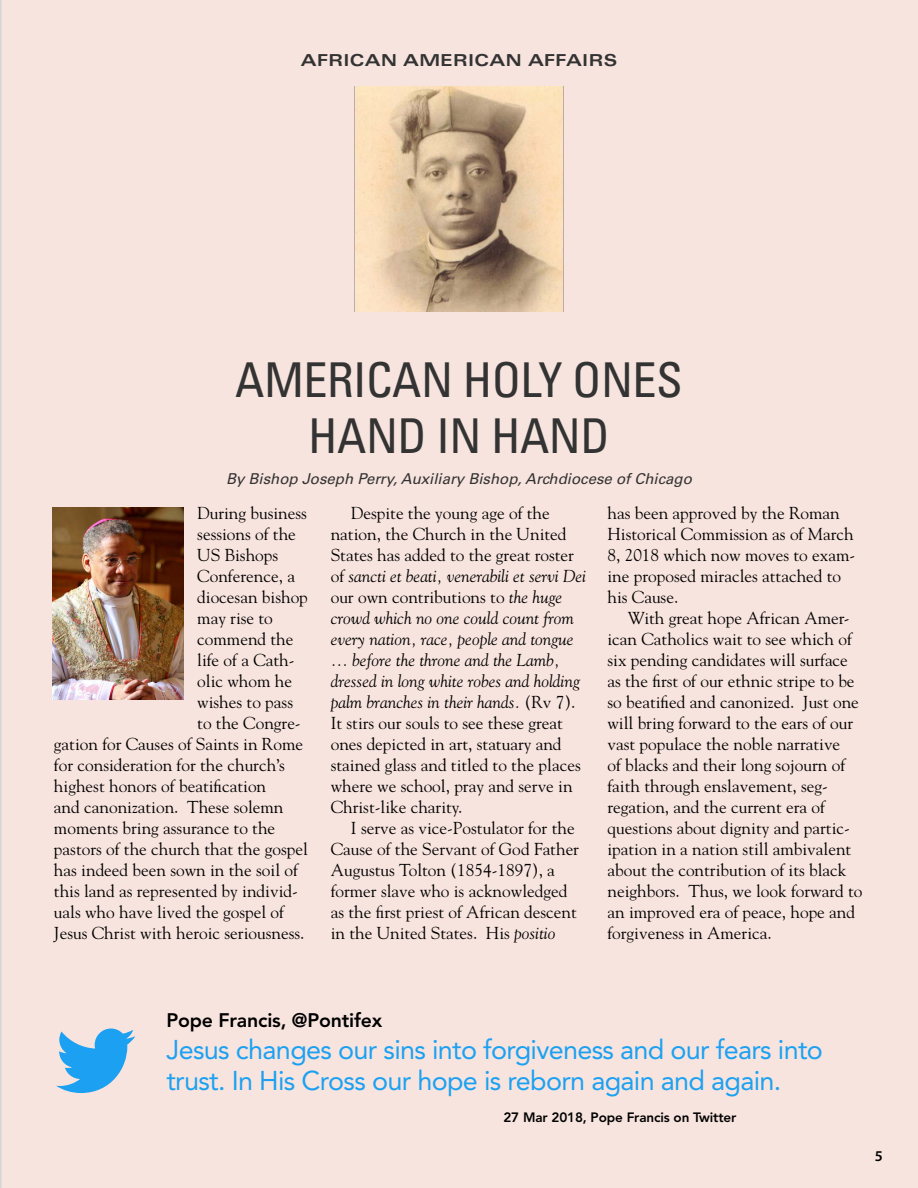
<style>
.page{position:relative;width:918px;height:1188px;background:#f8e4de}
.page>*{position:absolute;margin:0;border:0;box-sizing:border-box;transform-origin:0 0}
.t1{font:condensed 48px/55.5px "Univers LT Std";letter-spacing:-.01em;color:#333;text-align:center}
.t2{font:27px/31.5px "Avenir LT Std";letter-spacing:-.025em;color:#1ca1f2}
.t3{font:800 19.5px "Avenir LT Std";letter-spacing:-.01em;color:#000}
.t4{font:17.25px/21px "Goudy Std";color:#000}
.t5{font:700 expanded 16.5px "Univers LT Std";letter-spacing:.02em;color:#333}
.t6{font:italic 15px "Univers LT Std";color:#333}
.t7{font:600 15px "Myriad Pro";color:#000}
.t8{font:800 13.5px "Avenir LT Std";letter-spacing:-.01em;color:#000}
.s1{font-style:italic}
</style>
<div class="page">
<img style="left:53px;top:508px;width:131px;height:192px">
<svg style="left:56px;top:1029px;width:79px;height:64px;background:#72bbea"></svg>
<img style="left:355px;top:86px;width:209px;height:225px">
<p class="t5" style="left:301px;top:51px;width:318px">AFRICAN AMERICAN AFFAIRS</p>
<h1 class="t1" style="left:235px;top:352px;width:449px">AMERICAN HOLY ONES<br>HAND IN HAND</h1>
<p class="t6" style="left:226px;top:470px;width:467px">By Bishop Joseph Perry, Auxiliary Bishop, Archdiocese of Chicago</p>
<p class="t4" style="left:197px;top:502px;width:111px">During business</p>
<p class="t4" style="left:197px;top:523px;width:100px">sessions of the</p>
<p class="t4" style="left:197px;top:544px;width:82px">US Bishops</p>
<p class="t4" style="left:197px;top:565px;width:99px">Conference, a</p>
<p class="t4" style="left:197px;top:586px;width:112px">diocesan bishop</p>
<p class="t4" style="left:197px;top:607px;width:77px">may rise to</p>
<p class="t4" style="left:197px;top:628px;width:98px">commend the</p>
<p class="t4" style="left:197px;top:649px;width:99px">life of a Cath-</p>
<p class="t4" style="left:197px;top:670px;width:96px">olic whom he</p>
<p class="t4" style="left:197px;top:691px;width:97px">wishes to pass</p>
<p class="t4" style="left:197px;top:712px;width:105px">to the Congre-</p>
<p class="t4" style="left:54px;top:733px;width:251px">gation for Causes of Saints in Rome</p>
<p class="t4" style="left:54px;top:754px;width:232px">for consideration for the church’s</p>
<p class="t4" style="left:54px;top:775px;width:214px">highest honors of beatification</p>
<p class="t4" style="left:54px;top:796px;width:231px">and canonization. These solemn</p>
<p class="t4" style="left:54px;top:817px;width:223px">moments bring assurance to the</p>
<p class="t4" style="left:54px;top:838px;width:255px">pastors of the church that the gospel</p>
<p class="t4" style="left:54px;top:859px;width:247px">has indeed been sown in the soil of</p>
<p class="t4" style="left:54px;top:880px;width:245px">this land as represented by individ-</p>
<p class="t4" style="left:54px;top:901px;width:233px">uals who have lived the gospel of</p>
<p class="t4" style="left:54px;top:922px;width:252px">Jesus Christ with heroic seriousness.</p>
<p class="t4" style="left:607px;top:502px;width:249px">has been approved by the Roman<br>Historical Commission as of March<br>8, 2018 which now moves to exam&shy;ine proposed miracles attached to his Cause.</p>
<p class="t4" style="left:607px;top:607px;width:256px;text-indent:20px">With great hope African Amer&shy;ican Catholics wait to see which of six pending candidates will surface as the first of our ethnic stripe to be so beatified and canonized. Just one will bring forward to the ears of our vast populace the noble narrative<br>of blacks and their long sojourn of faith through enslavement, seg&shy;regation, and the current era of questions about dignity and partic&shy;ipation in a nation still ambivalent about the contribution of its black neighbors. Thus, we look forward to an improved era of peace, hope and forgiveness in America.</p>
<p class="t4" style="left:331px;top:502px;width:257px;text-indent:20px">Despite the young age of the nation, the Church in the United States has added to the great roster of <span class="s1">sancti et beati, venerabili et servi Dei </span>our own contributions to <span class="s1">the huge crowd which no one could count from every nation, race, people and tongue … before the throne and the Lamb, dressed in long white robes and holding palm branches in their hands.</span> (Rv 7).<br>It stirs our souls to see these great ones depicted in art, statuary and stained glass and titled to the places where we school, pray and serve in Christ-like charity.</p>
<p class="t4" style="left:331px;top:817px;width:250px;text-indent:20px">I serve as vice-Postulator for the Cause of the Servant of God Father Augustus Tolton (1854-1897), a former slave who is acknowledged as the first priest of African descent in the United States. His <span class="s1">positio</span></p>
<p class="t3" style="left:166px;top:1009px;width:217px">Pope Francis, @Pontifex</p>
<h2 class="t2" style="left:166px;top:1034px;width:658px">Jesus changes our sins into forgiveness and our fears into trust. In His Cross our hope is reborn again and again.</h2>
<p class="t8" style="left:503px;top:1109px;width:234px">27 Mar 2018, Pope Francis on Twitter</p>
<p class="t7" style="left:875px;top:1146px;width:10px">5</p>
</div>
